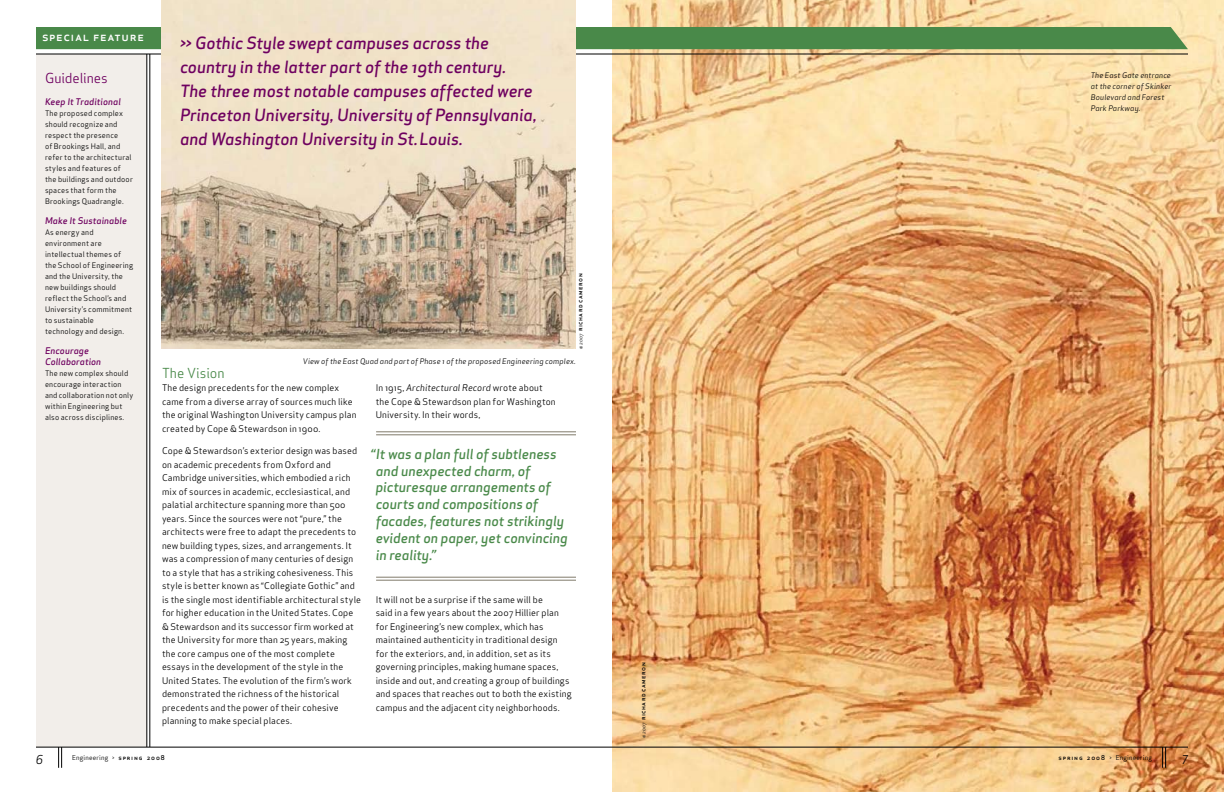
<style>
.page{position:relative;width:1224px;height:792px;background:#fff}
.page>*{position:absolute;margin:0;border:0;box-sizing:border-box;transform-origin:0 0}
.t1{font:16.5px/24px "Apex Sans Medium Italic ST";letter-spacing:-.01em;color:#6e005f}
.t2{font:13.5px/16.9px "Apex Sans Medium Italic ST";letter-spacing:-.005em;color:#498949}
.t3{font:13.5px "Apex Sans Book ST";letter-spacing:-.005em;color:#6e005f}
.t4{font:13.5px "Apex Sans Book ST";color:#498949}
.t5{font:12.5px "Apex Sans Medium C";letter-spacing:.05em;color:#fff}
.t6{font:12px "Apex Sans Book Italic ST";color:#000}
.t7{font:9px/13.5px "Apex Sans Book ST";letter-spacing:.015em;color:#000}
.t8{font:9px/11px "Apex Sans Medium Italic ST";letter-spacing:.01em;color:#6e005f}
.t9{font:9px "Apex Sans Book Italic ST";letter-spacing:.005em;color:#000}
.t10{font:7.5px/11px "Apex Sans Book ST";letter-spacing:.025em;color:#000}
.t11{font:7.5px/11px "Apex Sans Book Italic ST";letter-spacing:.015em;color:#000}
.t12{font:6.5px "Apex Sans Book ST";letter-spacing:.03em;color:#000}
.t13{font:6.5px "Apex Sans Medium C";letter-spacing:.07em;color:#000}
.s1{font-family:"Apex Sans Book Italic ST";font-size:5px}
.s2{font-family:"Apex Sans Book ST"}
.s3{font-family:"Apex Sans Medium C"}
.s4{font-family:"Apex Sans Medium ST"}
</style>
<div class="page">
<svg style="left:58px;top:748px;width:4px;height:20px"></svg>
<img style="left:612px;top:0;width:612px;height:792px">
<div style="left:36px;top:54px;width:111px;height:693px;background:#f2eeea"></div>
<hr style="left:147px;top:54px;width:1px;height:693px;background:#000">
<div style="left:36px;top:27px;width:1152px;height:22px;background:#498949"></div>
<hr style="left:36px;top:54px;width:1152px;height:1px;background:#000">
<hr style="left:36px;top:747px;width:1152px;height:1px;background:#000">
<hr style="left:150px;top:54px;width:1px;height:693px;background:#000">
<svg style="left:1162px;top:747px;width:4px;height:21px"></svg>
<hr style="left:376px;top:580px;width:200px;height:1px;background:#807a6b">
<hr style="left:376px;top:577px;width:200px;height:1px;background:#807a6b">
<hr style="left:376px;top:432px;width:200px;height:1px;background:#807a6b">
<hr style="left:376px;top:435px;width:200px;height:1px;background:#807a6b">
<img style="left:162px;top:0;width:414px;height:349px">
<h3 class="t5" style="left:42px;top:29px;width:104px">special feature</h3>
<h2 class="t3" style="left:45px;top:69px;width:64px">Guidelines</h2>
<p class="t8" style="left:45px;top:96px;width:77px">Keep It Traditional</p>
<p class="t10" style="left:45px;top:107px;width:89px">The proposed complex should recognize and respect the presence<br>of Brookings Hall, and refer to the architectural styles and features of the buildings and outdoor spaces that form the<br>Brookings Quadrangle.</p>
<p class="t8" style="left:45px;top:215px;width:84px">Make It Sustainable</p>
<p class="t10" style="left:45px;top:226px;width:90px">As energy and environment are intellectual themes of the School of Engineering and the University, the new buildings should reflect the School’s and<br>University’s commitment to sustainable technology and design.</p>
<p class="t8" style="left:45px;top:345px;width:58px">Encourage<br>Collaboration</p>
<p class="t10" style="left:45px;top:367px;width:90px">The new complex should encourage interaction and collaboration not only within Engineering but also across disciplines.</p>
<h1 class="t1" style="left:180px;top:31px;width:358px">&gt;&gt; Gothic Style swept campuses across the country in the latter part of the 19th century.<br>The three most notable campuses affected were Princeton University, University of Pennsylvania, and Washington University in St.Louis.</h1>
<p class="t13" style="left:576px;top:349px;width:77px;rotate:-90deg"><span class="s1">© 2007</span> richard cameron</p>
<p class="t11" style="left:303px;top:356px;width:275px">View of the East Quad and part of Phase 1 of the proposed Engineering complex.</p>
<h2 class="t4" style="left:162px;top:364px;width:64px">The Vision</h2>
<p class="t7" style="left:162px;top:381px;width:196px">The design precedents for the new complex came from a diverse array of sources much like the original Washington University campus plan created by Cope &amp; Stewardson in 1900.</p>
<p class="t7" style="left:162px;top:444px;width:201px">Cope &amp; Stewardson’s exterior design was based on academic precedents from Oxford and Cambridge universities, which embodied a rich mix of sources in academic, ecclesiastical, and palatial architecture spanning more than 500 years. Since the sources were not “pure,” the architects were free to adapt the precedents to new building types, sizes, and arrangements. It was a compression of many centuries of design to a style that has a striking cohesiveness. This style is better known as “Collegiate Gothic” and is the single most identifiable architectural style for higher education in the United States. Cope &amp; Stewardson and its successor firm worked at the University for more than 25 years, making the core campus one of the most complete essays in the development of the style in the United States. The evolution of the firm’s work demonstrated the richness of the historical precedents and the power of their cohesive planning to make special places.</p>
<p class="t9" style="left:376px;top:382px;width:169px"><span class="s2">In 1915,</span> Architectural Record <span class="s2">wrote about</span></p>
<p class="t7" style="left:376px;top:395px;width:181px">the Cope &amp; Stewardson plan for Washington<br>University. In their words,</p>
<h2 class="t2" style="left:376px;top:445px;width:194px;text-indent:-5px">“It was a plan full of subtleness and unexpected charm, of picturesque arrangements of courts and compositions of facades, features not strikingly evident on paper, yet convincing in reality.”</h2>
<p class="t7" style="left:376px;top:592px;width:198px">It will not be a surprise if the same will be<br>said in a few years about the 2007 Hillier plan for Engineering’s new complex, which has maintained authenticity in traditional design for the exteriors, and, in addition, set as its governing principles, making humane spaces, inside and out, and creating a group of buildings and spaces that reaches out to both the existing campus and the adjacent city neighborhoods.</p>
<p class="t13" style="left:639px;top:738px;width:77px;rotate:-90deg"><span class="s1">© 2007</span> richard cameron</p>
<p class="t11" style="left:1091px;top:70px;width:82px">The East Gate entrance at the corner of Skinker<br>Boulevard and Forest<br>Park Parkway.</p>
<h3 class="t6" style="left:36px;top:752px;width:9px">6</h3>
<p class="t12" style="left:72px;top:754px;width:94px">Engineering &gt; <span class="s3">spring</span> <span class="s4">2008</span></p>
<p class="t12" style="left:1059px;top:754px;width:95px"><span class="s3">spring</span> <span class="s4">2008</span> &gt; Engineering</p>
<h3 class="t6" style="left:1182px;top:749px;width:7px">7</h3>
</div>
